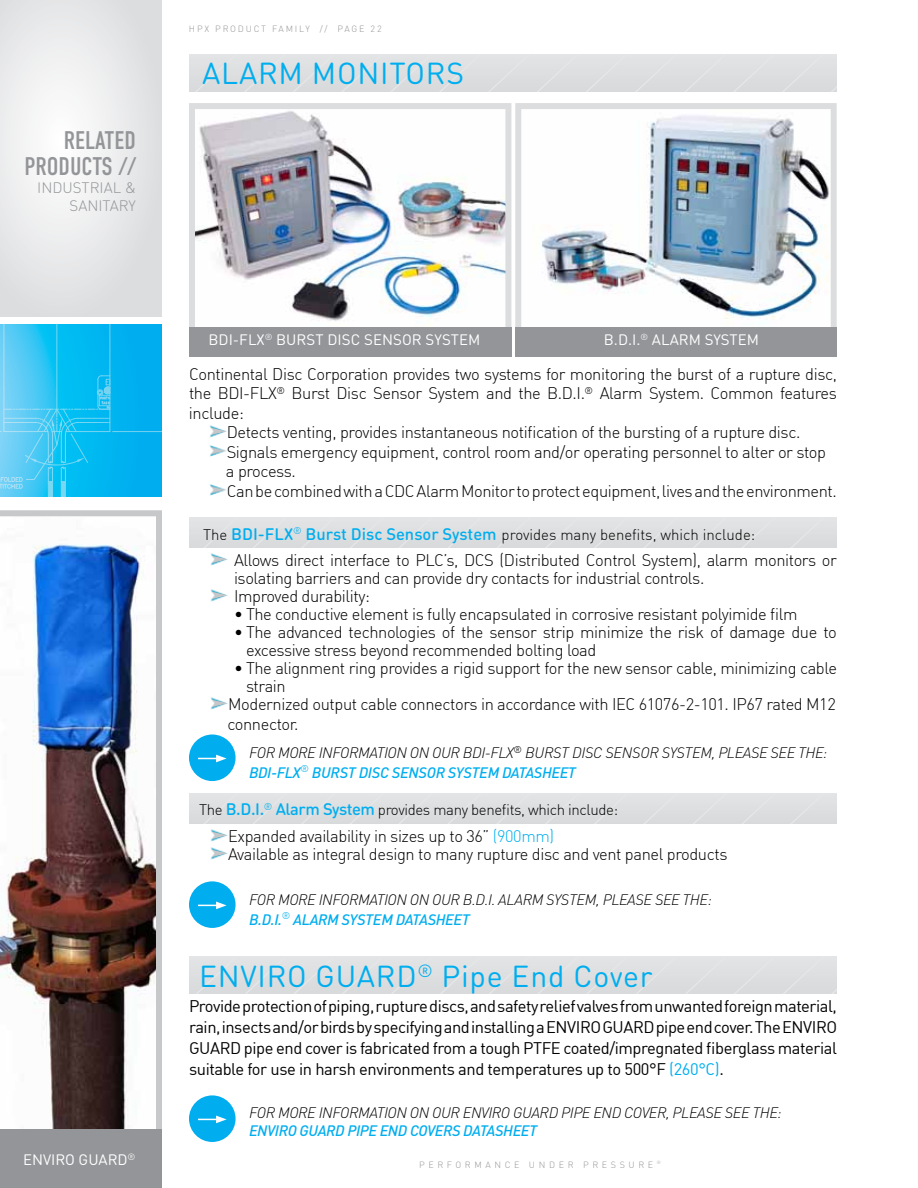
<style>
.page{position:relative;width:918px;height:1188px;background:#fff}
.page>*{position:absolute;margin:0;border:0;box-sizing:border-box;transform-origin:0 0}
.t1{font:30px "DIN Round OT";letter-spacing:.025em;color:#00aeef}
.t2{font:25.5px/25.5px "DIN Condensed";color:#939598;text-align:right}
.t3{font:16.5px/18px "DIN Light Alternate";letter-spacing:-.025em;color:#000}
.t4{font:16.5px/21px "DIN Regular Alternate";letter-spacing:-.025em;color:#000;text-align:justify}
.t5{font:italic 300 15px "DIN Pro";letter-spacing:-.025em;color:#000}
.t6{font:italic 500 15px "DIN Pro";letter-spacing:-.025em;color:#00aeef}
.t7{font:15px "DIN Light Alternate";color:#000}
.t8{font:15px "DIN Round OT";color:#fff}
.t9{font:15px "DIN Light Alternate";letter-spacing:-.025em;color:#000}
.t10{font:300 15px/18px "DIN Round OT";color:#939598;text-align:right}
.t11{font:300 9px "DIN Round OT";letter-spacing:.395em;color:#939598}
.t12{font:300 9px "DIN Round OT";letter-spacing:.2em;color:#939598}
.t13{font:300 4.5px "DIN Round OT";color:#939598}
.s1{font-family:"DIN Round OT";font-weight:500;font-size:16.5px;color:#00aeef}
.s2{font-family:"DIN";font-weight:300}
.s3{font-family:"DIN";font-weight:300;color:#00aeef}
.s4{font-family:"DIN"}
.s5{color:#00aeef}
.s6{font-family:"DIN";color:#00aeef}
</style>
<div class="page">
<div style="left:189px;top:518px;width:648px;height:30px;background:#dddfe0"></div>
<img style="left:542px;top:115px;width:287px;height:204px">
<div style="left:515px;top:103px;width:322px;height:254px;border:6px solid #dcddde"></div>
<div style="left:516px;top:327px;width:321px;height:30px;background:#939598"></div>
<svg style="left:0;top:0;width:161px;height:317px"></svg>
<img style="left:0;top:510px;width:162px;height:620px">
<div style="left:0;top:325px;width:162px;height:171px;background:#00aeef"></div>
<hr style="left:113px;top:431px;width:49px;height:1px;background:#f1f1f2">
<svg style="left:0;top:325px;width:111px;height:171px"></svg>
<div style="left:0;top:1130px;width:162px;height:58px;background:#939598"></div>
<div style="left:189px;top:1095px;width:47px;height:47px;background:#00aeef;border-radius:50%"></div>
<svg style="left:198px;top:1116px;width:29px;height:7px"></svg>
<img style="left:196px;top:111px;width:308px;height:210px">
<div style="left:189px;top:103px;width:322px;height:254px;border:6px solid #dcddde"></div>
<div style="left:189px;top:327px;width:323px;height:30px;background:#939598"></div>
<div style="left:189px;top:54px;width:648px;height:37px;background:#dddfe0"></div>
<img style="left:209px;top:425px;width:18px;height:13px">
<img style="left:209px;top:445px;width:17px;height:12px">
<img style="left:209px;top:484px;width:17px;height:12px">
<img style="left:210px;top:553px;width:18px;height:13px">
<img style="left:210px;top:589px;width:18px;height:13px">
<img style="left:210px;top:697px;width:18px;height:13px">
<div style="left:189px;top:734px;width:47px;height:47px;background:#00aeef;border-radius:50%"></div>
<svg style="left:198px;top:755px;width:29px;height:7px"></svg>
<div style="left:189px;top:881px;width:47px;height:47px;background:#00aeef;border-radius:50%"></div>
<svg style="left:198px;top:902px;width:29px;height:7px"></svg>
<img style="left:210px;top:829px;width:18px;height:13px">
<img style="left:210px;top:847px;width:18px;height:13px">
<div style="left:189px;top:957px;width:648px;height:37px;background:#dddfe0"></div>
<div style="left:189px;top:794px;width:648px;height:29px;background:#dddfe0"></div>
<h2 class="t2" style="left:24px;top:128px;width:113px">RELATED<br>PRODUCTS //</h2>
<p class="t10" style="left:37px;top:178px;width:100px">INDUSTRIAL &amp;<br>SANITARY</p>
<p class="t8" style="left:23px;top:1150px;width:114px">ENVIRO GUARD<sup>®</sup></p>
<p class="t12" style="left:189px;top:23px;width:194px">HPX PRODUCT FAMILY // PAGE 22</p>
<h1 class="t1" style="left:202px;top:55px;width:263px">ALARM MONITORS</h1>
<p class="t8" style="left:209px;top:331px;width:88px">BDI-FLX<sup>®</sup> BURST</p>
<p class="t8" style="left:327px;top:331px;width:18px">DISC</p>
<p class="t8" style="left:364px;top:331px;width:20px">SENSOR</p>
<p class="t8" style="left:426px;top:331px;width:19px">SYSTEM</p>
<p class="t8" style="left:604px;top:331px;width:157px">B.D.I.<sup>®</sup> ALARM SYSTEM</p>
<p class="t3" style="left:189px;top:365px;width:650px">Continental Disc Corporation provides two systems for monitoring the burst of a rupture disc,</p>
<p class="t3" style="left:189px;top:384px;width:650px">the BDI-FLX<sup>®</sup> Burst Disc Sensor System and the B.D.I.<sup>®</sup> Alarm System. Common features</p>
<p class="t3" style="left:189px;top:404px;width:56px">include:</p>
<p class="t3" style="left:227px;top:423px;width:575px">Detects venting, provides instantaneous notification of the bursting of a rupture disc.</p>
<p class="t3" style="left:227px;top:443px;width:601px">Signals emergency equipment, control room and/or operating personnel to alter or stop</p>
<p class="t3" style="left:226px;top:462px;width:71px">a process.</p>
<p class="t3" style="left:227px;top:482px;width:612px">Can be combined with a CDC Alarm Monitor to protect equipment, lives and the environment.</p>
<p class="t7" style="left:203px;top:525px;width:554px">The <span class="s1">BDI-FLX</span><sup>®</sup> <span class="s1">Burst Disc Sensor System</span> provides many benefits, which include:</p>
<p class="t3" style="left:234px;top:551px;width:604px">Allows direct interface to PLC’s, DCS (Distributed Control System), alarm monitors or isolating barriers and can provide dry contacts for industrial controls.<br>Improved durability:</p>
<p class="t3" style="left:234px;top:605px;width:565px">• The conductive element is fully encapsulated in corrosive resistant polyimide film</p>
<p class="t3" style="left:246px;top:623px;width:592px;text-indent:-12px">• The advanced technologies of the sensor strip minimize the risk of damage due to excessive stress beyond recommended bolting load</p>
<p class="t3" style="left:234px;top:659px;width:605px">• The alignment ring provides a rigid support for the new sensor cable, minimizing cable</p>
<p class="t3" style="left:246px;top:677px;width:41px">strain</p>
<p class="t3" style="left:228px;top:695px;width:609px">Modernized output cable connectors in accordance with IEC <span class="s2">61076-2-101</span>. IP<span class="s2">67</span> rated M<span class="s2">12</span></p>
<p class="t3" style="left:227px;top:715px;width:73px">connector.</p>
<p class="t5" style="left:249px;top:741px;width:295px">FOR MORE INFORMATION ON OUR BDI-FLX<sup>®</sup> BURST</p>
<p class="t5" style="left:572px;top:741px;width:52px">DISC SENSOR</p>
<p class="t5" style="left:662px;top:741px;width:17px">SYSTEM</p>
<p class="t5" style="left:712px;top:741px;width:117px">, PLEASE SEE THE:</p>
<p class="t6" style="left:249px;top:760px;width:82px">BDI-FLX<sup>®</sup> BURST</p>
<p class="t6" style="left:359px;top:760px;width:52px">DISC SENSOR</p>
<p class="t6" style="left:448px;top:760px;width:18px">SYSTEM</p>
<p class="t6" style="left:502px;top:760px;width:75px">DATASHEET</p>
<p class="t9" style="left:199px;top:801px;width:421px">The <span class="s1">B.D.I.</span><sup>®</sup> <span class="s1">Alarm System</span> provides many benefits, which include:</p>
<p class="t3" style="left:228px;top:827px;width:501px">Expanded availability in sizes up to <span class="s2">36</span>” <span class="s3">(900mm)<br></span>Available as integral design to many rupture disc and vent panel products</p>
<p class="t5" style="left:249px;top:889px;width:315px">FOR MORE INFORMATION ON OUR B.D.I. ALARM SYSTEM</p>
<p class="t5" style="left:596px;top:889px;width:117px">, PLEASE SEE THE:</p>
<p class="t6" style="left:249px;top:908px;width:110px">B.D.I.<sup>®</sup> ALARM SYSTEM</p>
<p class="t6" style="left:396px;top:908px;width:75px">DATASHEET</p>
<h1 class="t1" style="left:199px;top:957px;width:455px">ENVIRO GUARD<sup>®</sup> PIPE END COVER</h1>
<p class="t4" style="left:189px;top:995px;width:650px">Provide protection of piping, rupture discs, and safety relief valves from unwanted foreign material, rain, insects and/or birds by specifying and installing a ENVIRO GUARD pipe end cover. The ENVIRO GUARD pipe end cover is fabricated from a tough PTFE coated/impregnated fiberglass material suitable for use in harsh environments and temperatures up to <span class="s4">500</span>°F <span class="s5">(</span><span class="s6">260</span><span class="s5">°C)</span>.</p>
<p class="t5" style="left:249px;top:1101px;width:534px">FOR MORE INFORMATION ON OUR ENVIRO GUARD PIPE END COVER, PLEASE SEE THE:</p>
<p class="t6" style="left:249px;top:1119px;width:290px">ENVIRO GUARD PIPE END COVERS DATASHEET</p>
<p class="t11" style="left:419px;top:1160px;width:236px">PERFORMANCE UNDER PRESSURE</p>
<p class="t13" style="left:657px;top:1159px;width:6px">®</p>
</div>
